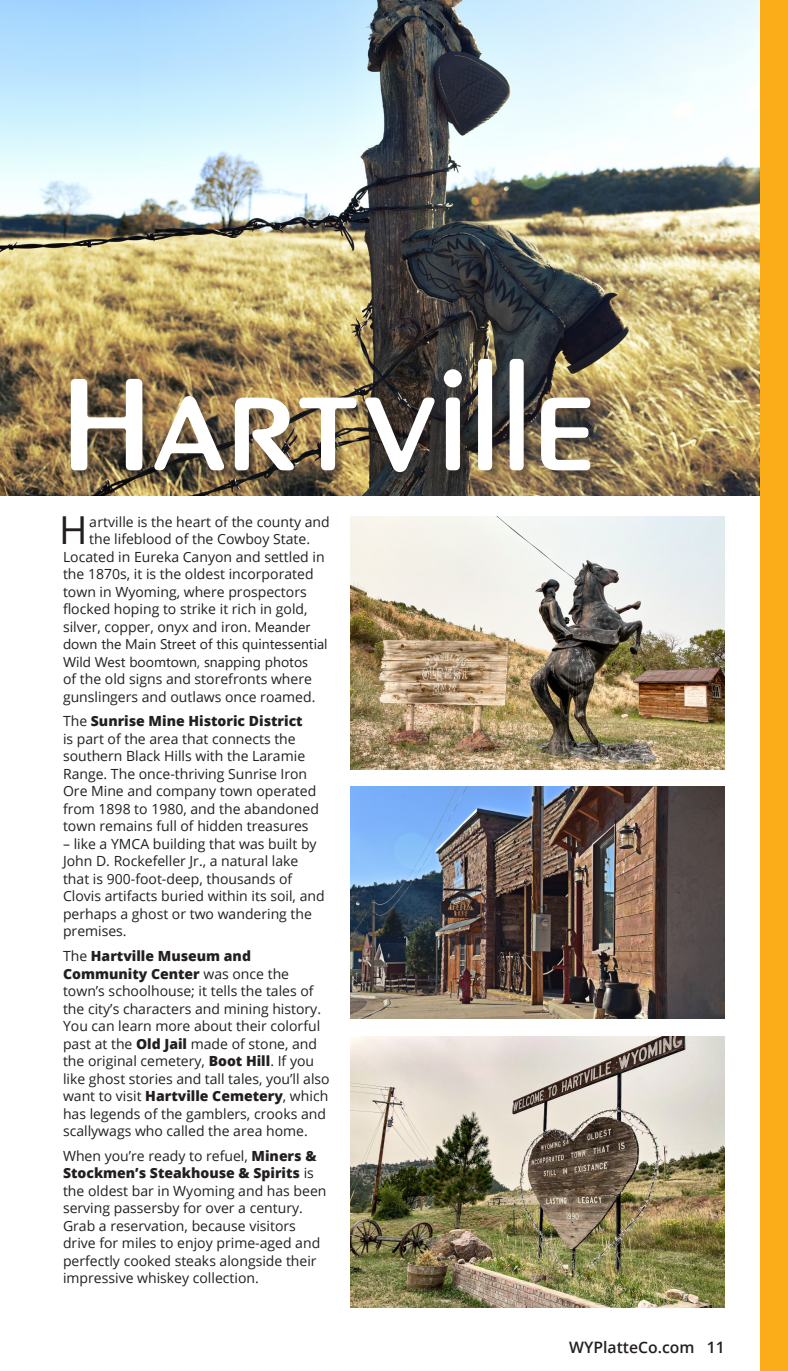
<style>
.page{position:relative;width:788px;height:1371px;background:#fff}
.page>*{position:absolute;margin:0;border:0;box-sizing:border-box;transform-origin:0 0}
.t1{font:500 136.5px "Pinot Grigio Modern";letter-spacing:.03em;color:#fff}
.Content{font:38.5px "Open Sans";color:#231f20}
.t2{font:600 15.75px "Open Sans";color:#231f20}
.Content-2{font:14px/17.5px "Open Sans";color:#231f20}
.Content-3{font:14px "Segoe UI";color:#231f20}
.s1{font-family:"Segoe UI"}
.s2{font-weight:800}
</style>
<div class="page">
<img style="left:0;top:0;width:760px;height:495px">
<div style="left:73px;top:361px;width:526px;height:119px;background:#231f20;opacity:.4"></div>
<div style="left:760px;top:0;width:28px;height:1370px;background:#faad19"></div>
<img style="left:351px;top:516px;width:373px;height:253px">
<img style="left:351px;top:786px;width:373px;height:232px">
<img style="left:351px;top:1036px;width:373px;height:271px">
<p class="t1" style="left:63px;top:357px;width:532px">Hartville</p>
<p class="Content" style="left:59px;top:504px;width:30px">H</p>
<p class="Content-2" style="left:89px;top:512px;width:242px">artville is the heart of the county and</p>
<p class="Content-2" style="left:89px;top:530px;width:222px">the lifeblood of the Cowboy State.</p>
<p class="Content-2" style="left:63px;top:547px;width:263px">Located in Eureka Canyon and settled in</p>
<p class="Content-2" style="left:63px;top:565px;width:252px">the 1870s, it is the oldest incorporated</p>
<p class="Content-2" style="left:63px;top:582px;width:245px">town in Wyoming, where prospectors</p>
<p class="Content-2" style="left:63px;top:600px;width:246px">flocked hoping to strike it rich in gold,</p>
<p class="Content-2" style="left:63px;top:617px;width:249px">silver, copper, onyx and iron. <span class="s1">Meander</span></p>
<p class="Content-3" style="left:63px;top:631px;width:266px">down the Main Street of this quintessential</p>
<p class="Content-3" style="left:63px;top:648px;width:246px">Wild West boomtown, snapping photos</p>
<p class="Content-2" style="left:63px;top:670px;width:250px">of the old signs and storefronts where</p>
<p class="Content-2" style="left:63px;top:687px;width:254px">gunslingers and outlaws once roamed.</p>
<p class="Content-2" style="left:63px;top:712px;width:257px">The <span class="s2">Sunrise Mine Historic District<br></span>is part of the area that connects the southern Black Hills with the Laramie Range. The once-thriving Sunrise Iron Ore Mine and company town operated from 1898 to 1980, and the abandoned town remains full of hidden treasures</p>
<p class="Content-2" style="left:63px;top:834px;width:263px">– like a YMCA building that was built by John D. Rockefeller Jr., a natural lake that is 900-foot-deep, thousands of Clovis artifacts buried within its soil, and perhaps a ghost or two wandering the premises.</p>
<p class="Content-2" style="left:63px;top:946px;width:268px">The <span class="s2">Hartville Museum and Community Center</span> was once the town’s schoolhouse; it tells the tales of the city’s characters and mining history.<br>You can learn more about their colorful past at the <span class="s2">Old Jail</span> made of stone, and the original cemetery, <span class="s2">Boot Hill</span>. If you like ghost stories and tall tales, you’ll also want to visit <span class="s2">Hartville Cemetery</span>, which has legends of the gamblers, crooks and scallywags who called the area home.</p>
<p class="Content-2" style="left:63px;top:1146px;width:265px">When you’re ready to refuel, <span class="s2">Miners &amp; Stockmen’s Steakhouse &amp; Spirits</span> is the oldest bar in Wyoming and has been serving passersby for over a century.<br>Grab a reservation, because visitors drive for miles to enjoy prime-aged and perfectly cooked steaks alongside their impressive whiskey collection.</p>
<p class="t2" style="left:569px;top:1335px;width:157px">WYPlatteCo.com 11</p>
</div>
